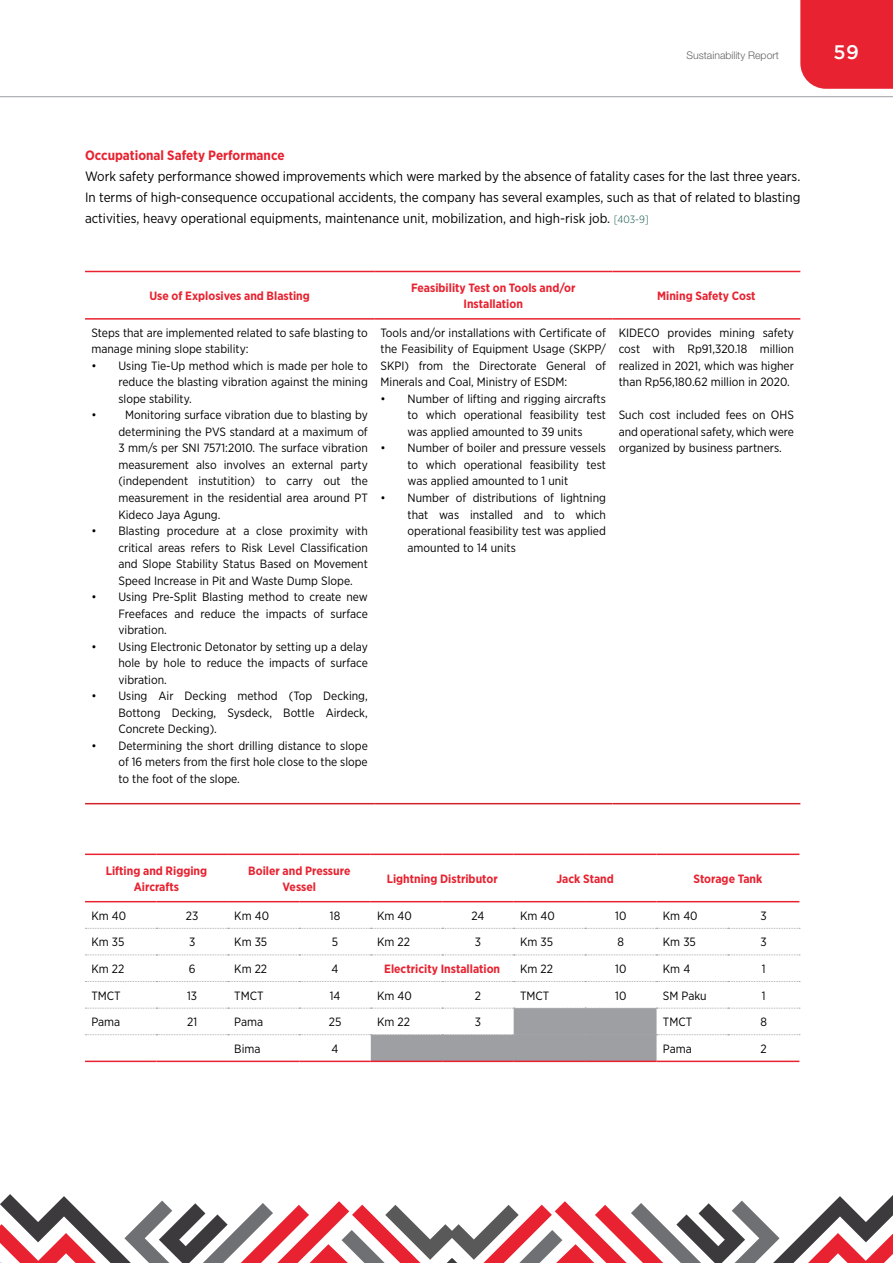
<style>
.page{position:relative;width:893px;height:1263px;background:#fff}
.page>*{position:absolute;margin:0;border:0;box-sizing:border-box;transform-origin:0 0}
.t1{font:500 19.5px "Gotham";color:#fff}
.t2{font:13.5px/21px "Gotham Narrow";color:#000;text-align:justify}
.t3{font:700 13.5px "Gotham Narrow";color:#e82230}
.t4{font:12px/16.5px "Gotham Narrow";color:#000;text-align:justify}
.t5{font:700 12px/16.5px "Gotham Narrow";color:#e82230;text-align:center}
.t6{font:300 10.5px "Helvetica Neue LT Std";color:#636466}
.s1{font-weight:300;font-size:10.5px;color:#0a4f42}
</style>
<div class="page">
<hr style="left:85px;top:803px;width:289px;height:1px;background:#d2232a">
<hr style="left:374px;top:803px;width:238px;height:1px;background:#d2232a">
<hr style="left:612px;top:803px;width:188px;height:1px;background:#d2232a">
<hr style="left:85px;top:271px;width:289px;height:1px;background:#e82230">
<hr style="left:374px;top:271px;width:238px;height:1px;background:#e82230">
<hr style="left:612px;top:271px;width:188px;height:1px;background:#e82230">
<hr style="left:85px;top:318px;width:289px;height:2px;background:#e82230">
<hr style="left:374px;top:318px;width:238px;height:2px;background:#e82230">
<hr style="left:612px;top:318px;width:188px;height:2px;background:#e82230">
<svg style="left:85px;top:928px;width:715px;height:1px"></svg>
<svg style="left:85px;top:1008px;width:715px;height:53px"></svg>
<hr style="left:85px;top:1060px;width:71px;height:2px;background:#e82230">
<hr style="left:156px;top:1060px;width:72px;height:2px;background:#e82230">
<hr style="left:228px;top:1060px;width:71px;height:2px;background:#e82230">
<hr style="left:299px;top:1060px;width:72px;height:2px;background:#e82230">
<hr style="left:371px;top:1060px;width:71px;height:2px;background:#e82230">
<hr style="left:442px;top:1060px;width:72px;height:2px;background:#e82230">
<hr style="left:514px;top:1060px;width:71px;height:2px;background:#e82230">
<hr style="left:585px;top:1060px;width:72px;height:2px;background:#e82230">
<hr style="left:657px;top:1060px;width:71px;height:2px;background:#e82230">
<hr style="left:728px;top:1060px;width:71px;height:2px;background:#e82230">
<hr style="left:85px;top:853px;width:71px;height:2px;background:#e82230">
<hr style="left:156px;top:853px;width:72px;height:2px;background:#e82230">
<hr style="left:228px;top:853px;width:71px;height:2px;background:#e82230">
<hr style="left:299px;top:853px;width:72px;height:2px;background:#e82230">
<hr style="left:371px;top:853px;width:71px;height:2px;background:#e82230">
<hr style="left:442px;top:853px;width:72px;height:2px;background:#e82230">
<hr style="left:514px;top:853px;width:71px;height:2px;background:#e82230">
<hr style="left:585px;top:853px;width:72px;height:2px;background:#e82230">
<hr style="left:657px;top:853px;width:71px;height:2px;background:#e82230">
<hr style="left:728px;top:853px;width:71px;height:2px;background:#e82230">
<hr style="left:85px;top:901px;width:71px;height:1px;background:#e82230">
<hr style="left:156px;top:901px;width:72px;height:1px;background:#e82230">
<hr style="left:228px;top:901px;width:71px;height:1px;background:#e82230">
<hr style="left:299px;top:901px;width:72px;height:1px;background:#e82230">
<hr style="left:371px;top:901px;width:71px;height:1px;background:#e82230">
<hr style="left:442px;top:901px;width:72px;height:1px;background:#e82230">
<hr style="left:514px;top:901px;width:71px;height:1px;background:#e82230">
<hr style="left:585px;top:901px;width:72px;height:1px;background:#e82230">
<hr style="left:657px;top:901px;width:71px;height:1px;background:#e82230">
<hr style="left:728px;top:901px;width:71px;height:1px;background:#e82230">
<svg style="left:85px;top:954px;width:715px;height:1px"></svg>
<svg style="left:85px;top:981px;width:715px;height:1px"></svg>
<div style="left:800px;top:0;width:93px;height:89px;background:#e82230"></div>
<hr style="left:0;top:96px;width:893px;height:1px;background:#a7a9ac">
<svg style="left:0;top:1194px;width:893px;height:69px"></svg>
<p class="t6" style="left:686px;top:48px;width:94px">Sustainability Report</p>
<h1 class="t1" style="left:834px;top:41px;width:27px">59</h1>
<p class="t3" style="left:85px;top:146px;width:201px">Occupational Safety Performance</p>
<p class="t2" style="left:85px;top:165px;width:717px">Work safety performance showed improvements which were marked by the absence of fatality cases for the last three years.<br>In terms of high-consequence occupational accidents, the company has several examples, such as that of related to blasting activities, heavy operational equipments, maintenance unit, mobilization, and high-risk job. <span class="s1">[403-9]</span></p>
<p class="t5" style="left:149px;top:287px;width:162px">Use of Explosives and Blasting</p>
<p class="t5" style="left:411px;top:279px;width:166px">Feasibility Test on Tools and/or<br>Installation</p>
<p class="t5" style="left:657px;top:287px;width:100px">Mining Safety Cost</p>
<p class="t4" style="left:91px;top:324px;width:278px">Steps that are implemented related to safe blasting to manage mining slope stability:</p>
<p class="t4" style="left:118px;top:357px;width:251px;text-indent:-27px">• Using Tie-Up method which is made per hole to reduce the blasting vibration against the mining slope stability.</p>
<p class="t4" style="left:118px;top:407px;width:251px;text-indent:-27px">• Monitoring surface vibration due to blasting by determining the PVS standard at a maximum of 3 mm/s per SNI 7571:2010. The surface vibration measurement also involves an external party (independent instutition) to carry out the measurement in the residential area around PT Kideco Jaya Agung.</p>
<p class="t4" style="left:118px;top:522px;width:251px;text-indent:-27px">• Blasting procedure at a close proximity with critical areas refers to Risk Level Classification and Slope Stability Status Based on Movement Speed Increase in Pit and Waste Dump Slope.</p>
<p class="t4" style="left:118px;top:588px;width:251px;text-indent:-27px">• Using Pre-Split Blasting method to create new Freefaces and reduce the impacts of surface vibration.</p>
<p class="t4" style="left:118px;top:638px;width:251px;text-indent:-27px">• Using Electronic Detonator by setting up a delay hole by hole to reduce the impacts of surface vibration.</p>
<p class="t4" style="left:118px;top:687px;width:251px;text-indent:-27px">• Using Air Decking method (Top Decking, Bottong Decking, Sysdeck, Bottle Airdeck, Concrete Decking).</p>
<p class="t4" style="left:118px;top:737px;width:251px;text-indent:-27px">• Determining the short drilling distance to slope of 16 meters from the first hole close to the slope to the foot of the slope.</p>
<p class="t4" style="left:381px;top:324px;width:227px">Tools and/or installations with Certificate of the Feasibility of Equipment Usage (SKPP/ SKPI) from the Directorate General of Minerals and Coal, Ministry of ESDM:</p>
<p class="t4" style="left:408px;top:390px;width:200px;text-indent:-27px">• Number of lifting and rigging aircrafts to which operational feasibility test was applied amounted to 39 units</p>
<p class="t4" style="left:408px;top:440px;width:200px;text-indent:-27px">• Number of boiler and pressure vessels to which operational feasibility test was applied amounted to 1 unit</p>
<p class="t4" style="left:408px;top:489px;width:200px;text-indent:-27px">• Number of distributions of lightning that was installed and to which operational feasibility test was applied amounted to 14 units</p>
<p class="t4" style="left:619px;top:324px;width:177px">KIDECO provides mining safety cost with Rp91,320.18 million realized in 2021, which was higher than Rp56,180.62 million in 2020.</p>
<p class="t4" style="left:619px;top:407px;width:177px">Such cost included fees on OHS and operational safety, which were organized by business partners.</p>
<p class="t5" style="left:106px;top:862px;width:103px">Lifting and Rigging<br>Aircrafts</p>
<p class="t5" style="left:248px;top:862px;width:104px">Boiler and Pressure<br>Vessel</p>
<p class="t5" style="left:387px;top:870px;width:113px">Lightning Distributor</p>
<p class="t5" style="left:556px;top:870px;width:59px">Jack Stand</p>
<p class="t5" style="left:694px;top:870px;width:70px">Storage Tank</p>
<p class="t4" style="left:91px;top:907px;width:36px">Km 40</p>
<p class="t4" style="left:186px;top:907px;width:14px">23</p>
<p class="t4" style="left:234px;top:907px;width:36px">Km 40</p>
<p class="t4" style="left:330px;top:907px;width:12px">18</p>
<p class="t4" style="left:377px;top:907px;width:36px">Km 40</p>
<p class="t4" style="left:471px;top:907px;width:14px">24</p>
<p class="t4" style="left:520px;top:907px;width:36px">Km 40</p>
<p class="t4" style="left:615px;top:907px;width:13px">10</p>
<p class="t4" style="left:663px;top:907px;width:36px">Km 40</p>
<p class="t4" style="left:760px;top:907px;width:8px">3</p>
<p class="t4" style="left:91px;top:934px;width:35px">Km 35</p>
<p class="t4" style="left:189px;top:934px;width:8px">3</p>
<p class="t4" style="left:234px;top:934px;width:35px">Km 35</p>
<p class="t4" style="left:332px;top:934px;width:8px">5</p>
<p class="t4" style="left:377px;top:934px;width:34px">Km 22</p>
<p class="t4" style="left:475px;top:934px;width:8px">3</p>
<p class="t4" style="left:520px;top:934px;width:35px">Km 35</p>
<p class="t4" style="left:617px;top:934px;width:8px">8</p>
<p class="t4" style="left:663px;top:934px;width:35px">Km 35</p>
<p class="t4" style="left:760px;top:934px;width:8px">3</p>
<p class="t4" style="left:91px;top:960px;width:34px">Km 22</p>
<p class="t4" style="left:189px;top:960px;width:8px">6</p>
<p class="t4" style="left:234px;top:960px;width:34px">Km 22</p>
<p class="t4" style="left:332px;top:960px;width:8px">4</p>
<p class="t5" style="left:384px;top:960px;width:117px">Electricity Installation</p>
<p class="t4" style="left:520px;top:960px;width:34px">Km 22</p>
<p class="t4" style="left:615px;top:960px;width:13px">10</p>
<p class="t4" style="left:663px;top:960px;width:29px">Km 4</p>
<p class="t4" style="left:762px;top:960px;width:5px">1</p>
<p class="t4" style="left:91px;top:987px;width:31px">TMCT</p>
<p class="t4" style="left:187px;top:987px;width:12px">13</p>
<p class="t4" style="left:234px;top:987px;width:31px">TMCT</p>
<p class="t4" style="left:330px;top:987px;width:12px">14</p>
<p class="t4" style="left:377px;top:987px;width:36px">Km 40</p>
<p class="t4" style="left:475px;top:987px;width:8px">2</p>
<p class="t4" style="left:520px;top:987px;width:31px">TMCT</p>
<p class="t4" style="left:615px;top:987px;width:13px">10</p>
<p class="t4" style="left:663px;top:987px;width:45px">SM Paku</p>
<p class="t4" style="left:762px;top:987px;width:5px">1</p>
<p class="t4" style="left:91px;top:1013px;width:30px">Pama</p>
<p class="t4" style="left:187px;top:1013px;width:12px">21</p>
<p class="t4" style="left:234px;top:1013px;width:30px">Pama</p>
<p class="t4" style="left:329px;top:1013px;width:14px">25</p>
<p class="t4" style="left:377px;top:1013px;width:34px">Km 22</p>
<p class="t4" style="left:475px;top:1013px;width:8px">3</p>
<p class="t4" style="left:663px;top:1013px;width:31px">TMCT</p>
<p class="t4" style="left:760px;top:1013px;width:8px">8</p>
<p class="t4" style="left:234px;top:1040px;width:28px">Bima</p>
<p class="t4" style="left:332px;top:1040px;width:8px">4</p>
<p class="t4" style="left:663px;top:1040px;width:30px">Pama</p>
<p class="t4" style="left:761px;top:1040px;width:8px">2</p>
</div>
